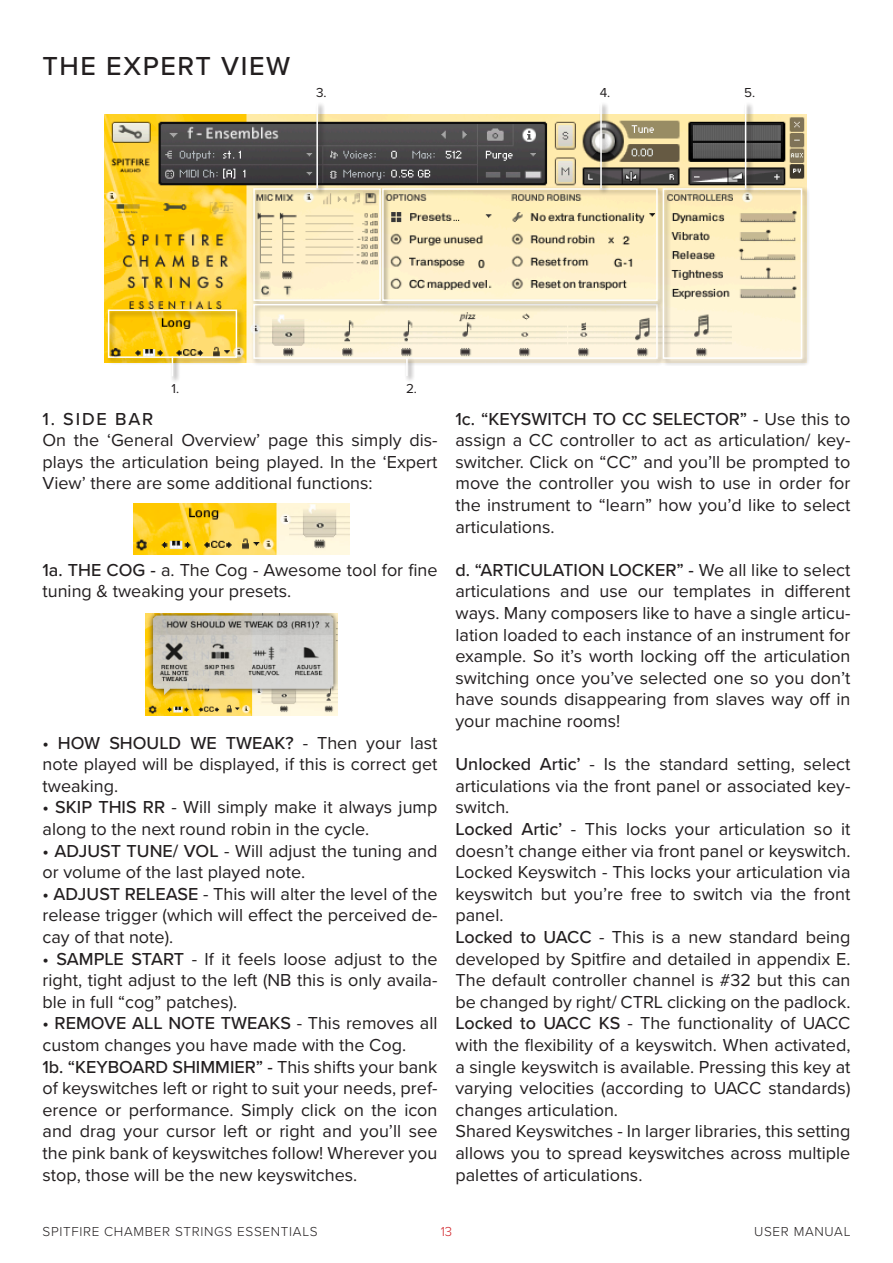
<style>
.page{position:relative;width:893px;height:1263px;background:#fff}
.page>*{position:absolute;margin:0;border:0;box-sizing:border-box;transform-origin:0 0}
.H2__Chapter_title{font:500 27px "Proxima Nova";letter-spacing:.06em;color:#231f20}
.t1{font:18px/21.6px "Proxima Nova";color:#231f20;text-align:justify}
.t2{font:500 18px "Proxima Nova";letter-spacing:.1em;color:#231f20}
.t3{font:300 13.5px "Proxima Nova";letter-spacing:.05em;color:#231f20}
.t4{font:13.5px "Proxima Nova";color:#231f20}
.t5{font:300 13.5px "Proxima Nova";color:#d1232a}
.s1{font-weight:500}
</style>
<div class="page">
<img style="left:104px;top:114px;width:702px;height:249px">
<div style="left:252px;top:187px;width:136px;height:122px;background:#231f20;opacity:.5"></div>
<div style="left:253px;top:188px;width:128px;height:113px;border:2px solid #fff"></div>
<div style="left:252px;top:302px;width:413px;height:64px;background:#231f20;opacity:.43"></div>
<div style="left:253px;top:304px;width:405px;height:55px;border:2px solid #fff"></div>
<div style="left:106px;top:308px;width:138px;height:58px;background:#231f20;opacity:.5"></div>
<div style="left:108px;top:310px;width:129px;height:48px;border:2px solid #fff"></div>
<div style="left:380px;top:187px;width:285px;height:122px;background:#231f20;opacity:.49"></div>
<div style="left:382px;top:188px;width:276px;height:113px;border:2px solid #fff"></div>
<div style="left:661px;top:187px;width:149px;height:179px;background:#231f20;opacity:.49"></div>
<div style="left:663px;top:188px;width:139px;height:171px;border:2px solid #fff"></div>
<div style="left:170px;top:355px;width:11px;height:29px;background:#231f20;opacity:.75"></div>
<svg style="left:172px;top:357px;width:1px;height:19px"></svg>
<div style="left:404px;top:357px;width:11px;height:27px;background:#231f20;opacity:.75"></div>
<svg style="left:406px;top:358px;width:2px;height:18px"></svg>
<div style="left:315px;top:102px;width:11px;height:93px;background:#231f20;opacity:.75"></div>
<hr style="left:316px;top:103px;width:2px;height:85px;background:#fff">
<div style="left:599px;top:102px;width:10px;height:94px;background:#231f20;opacity:.75"></div>
<hr style="left:600px;top:103px;width:2px;height:85px;background:#fff">
<div style="left:743px;top:102px;width:11px;height:94px;background:#231f20;opacity:.75"></div>
<hr style="left:745px;top:103px;width:1px;height:85px;background:#fff">
<img style="left:133px;top:504px;width:217px;height:50px">
<img style="left:145px;top:613px;width:192px;height:102px">
<p class="H2__Chapter_title" style="left:43px;top:46px;width:249px">THE EXPERT VIEW</p>
<p class="t4" style="left:316px;top:82px;width:12px">3.</p>
<p class="t4" style="left:600px;top:82px;width:12px">4.</p>
<p class="t4" style="left:744px;top:82px;width:13px">5.</p>
<p class="t4" style="left:171px;top:379px;width:9px">1.</p>
<p class="t4" style="left:406px;top:379px;width:13px">2.</p>
<p class="t2" style="left:43px;top:405px;width:112px">1. SIDE BAR</p>
<p class="t1" style="left:43px;top:429px;width:396px">On the ‘General Overview’ page this simply dis&shy;plays the articulation being played. In the ‘Expert View’ there are some additional functions:</p>
<p class="t1" style="left:43px;top:558px;width:396px"><span class="s1">1a. THE COG -</span> a. The Cog - Awesome tool for fine tuning &amp; tweaking your presets.</p>
<p class="t1" style="left:43px;top:731px;width:396px"><span class="s1">• HOW SHOULD WE TWEAK?</span> - Then your last note played will be displayed, if this is correct get tweaking.</p>
<p class="t1" style="left:43px;top:796px;width:396px"><span class="s1">• SKIP THIS RR</span> - Will simply make it always jump along to the next round robin in the cycle.</p>
<p class="t1" style="left:43px;top:839px;width:396px"><span class="s1">• ADJUST TUNE/ VOL</span> - Will adjust the tuning and or volume of the last played note.</p>
<p class="t1" style="left:43px;top:882px;width:396px"><span class="s1">• ADJUST RELEASE</span> - This will alter the level of the release trigger (which will effect the perceived de&shy;cay of that note).</p>
<p class="t1" style="left:43px;top:947px;width:396px"><span class="s1">• SAMPLE START</span> - If it feels loose adjust to the right, tight adjust to the left (NB this is only availa&shy;ble in full “cog” patches).</p>
<p class="t1" style="left:43px;top:1012px;width:396px"><span class="s1">• REMOVE ALL NOTE TWEAKS</span> - This removes all custom changes you have made with the Cog.</p>
<p class="t1" style="left:43px;top:1055px;width:396px"><span class="s1">1b. “KEYBOARD SHIMMIER” -</span> This shifts your bank of keyswitches left or right to suit your needs, pref&shy;erence or performance. Simply click on the icon and drag your cursor left or right and you’ll see the pink bank of keyswitches follow! Wherever you stop, those will be the new keyswitches.</p>
<p class="t1" style="left:455px;top:407px;width:396px"><span class="s1">1c. “KEYSWITCH TO CC SELECTOR” -</span> Use this to assign a CC controller to act as articulation/ key&shy;switcher. Click on “CC” and you’ll be prompted to move the controller you wish to use in order for the instrument to “learn” how you’d like to select articulations.</p>
<p class="t1" style="left:455px;top:558px;width:396px"><span class="s1">d. “ARTICULATION LOCKER” -</span> We all like to select articulations and use our templates in different ways. Many composers like to have a single articu&shy;lation loaded to each instance of an instrument for example. So it’s worth locking off the articulation switching once you’ve selected one so you don’t have sounds disappearing from slaves way off in your machine rooms!</p>
<p class="t1" style="left:455px;top:753px;width:396px"><span class="s1">Unlocked Artic’</span> - Is the standard setting, select articulations via the front panel or associated key&shy;switch.</p>
<p class="t1" style="left:455px;top:817px;width:396px"><span class="s1">Locked Artic’</span> - This locks your articulation so it doesn’t change either via front panel or keyswitch.</p>
<p class="t1" style="left:455px;top:861px;width:396px">Locked Keyswitch - This locks your articulation via keyswitch but you’re free to switch via the front panel.</p>
<p class="t1" style="left:455px;top:925px;width:396px"><span class="s1">Locked to UACC</span> - This is a new standard being developed by Spitfire and detailed in appendix E.<br>The default controller channel is #32 but this can be changed by right/ CTRL clicking on the padlock.</p>
<p class="t1" style="left:455px;top:1012px;width:396px"><span class="s1">Locked to UACC KS</span> - The functionality of UACC with the flexibility of a keyswitch. When activated, a single keyswitch is available. Pressing this key at varying velocities (according to UACC standards) changes articulation.</p>
<p class="t1" style="left:455px;top:1120px;width:396px">Shared Keyswitches - In larger libraries, this setting allows you to spread keyswitches across multiple palettes of articulations.</p>
<p class="t3" style="left:43px;top:1221px;width:277px">SPITFIRE CHAMBER STRINGS ESSENTIALS</p>
<p class="t5" style="left:441px;top:1221px;width:13px">13</p>
<p class="t3" style="left:754px;top:1221px;width:98px">USER MANUAL</p>
</div>
